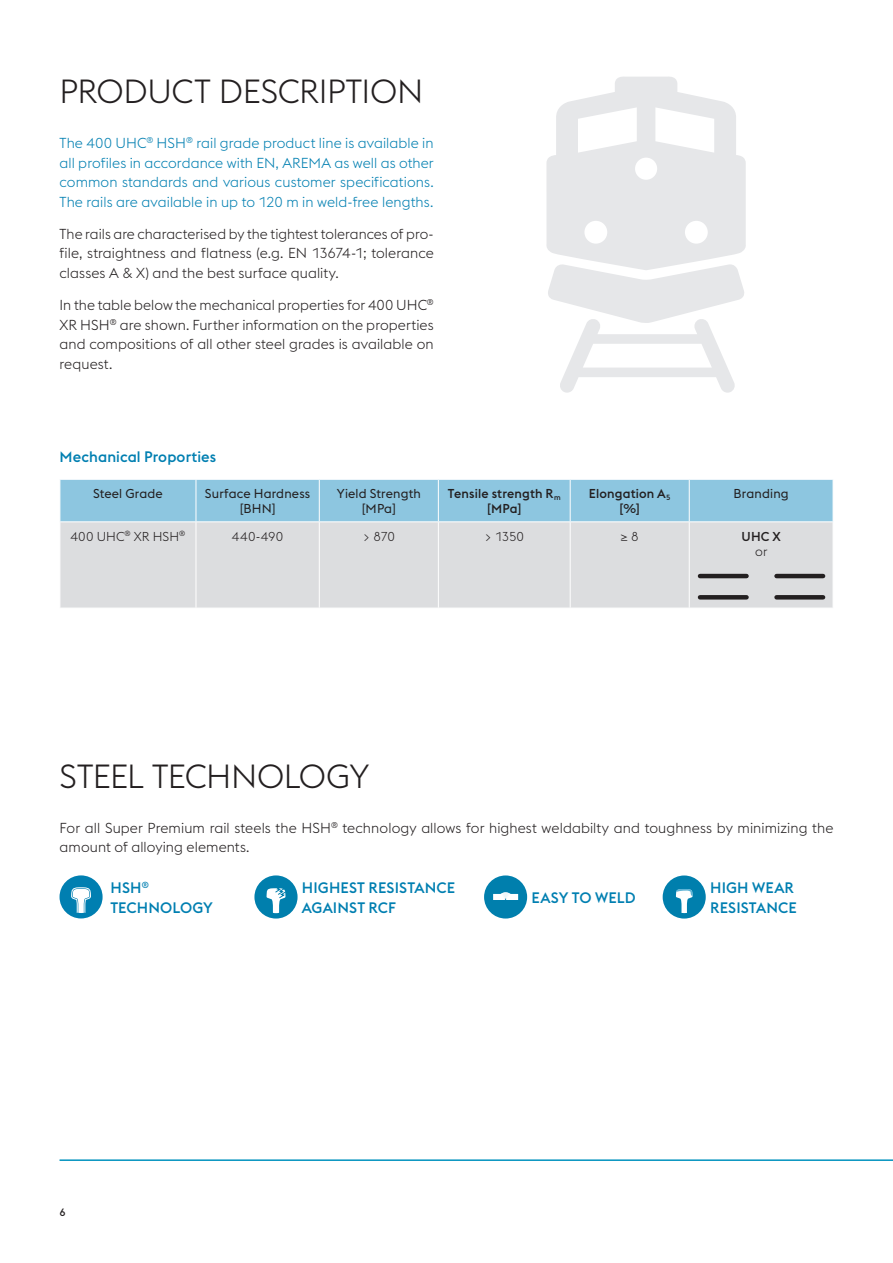
<style>
.page{position:relative;width:893px;height:1263px;background:#fff}
.page>*{position:absolute;margin:0;border:0;box-sizing:border-box;transform-origin:0 0}
.t1{font:300 33px "voestalpine";letter-spacing:-.015em;color:#231f20}
.t2{font:500 15px/19.5px "voestalpine";letter-spacing:.01em;color:#007fb1}
.t3{font:300 14.25px/19.5px "voestalpine";letter-spacing:.005em;color:#231f20;text-align:justify}
.t4{font:300 14.25px/19.5px "voestalpine";letter-spacing:.005em;color:#007fb1;text-align:justify}
.t5{font:12.75px/15.3px "voestalpine";letter-spacing:.015em;color:#231f20;text-align:center}
.t6{font:500 12.75px/15.3px "voestalpine";letter-spacing:.01em;color:#231f20;text-align:center}
.t7{font:300 12.75px "voestalpine";letter-spacing:.01em;color:#231f20}
.t8{font:500 10.5px "voestalpine";color:#231f20}
</style>
<div class="page">
<div style="left:61px;top:480px;width:772px;height:41px;background:#8dc6e0"></div>
<div style="left:61px;top:522px;width:772px;height:86px;background:#dcdddf"></div>
<hr style="left:319px;top:480px;width:1px;height:41px;background:#fff">
<hr style="left:438px;top:480px;width:1px;height:41px;background:#fff">
<hr style="left:570px;top:480px;width:1px;height:41px;background:#fff">
<hr style="left:689px;top:480px;width:1px;height:41px;background:#fff">
<hr style="left:319px;top:522px;width:1px;height:86px;background:#fff">
<hr style="left:438px;top:522px;width:1px;height:86px;background:#fff">
<hr style="left:570px;top:522px;width:1px;height:86px;background:#fff">
<hr style="left:689px;top:522px;width:1px;height:86px;background:#fff">
<hr style="left:196px;top:480px;width:1px;height:41px;background:#fff">
<hr style="left:196px;top:522px;width:1px;height:86px;background:#fff">
<hr style="left:700px;top:574px;width:46px;height:4px;background:#231f20">
<hr style="left:776px;top:574px;width:47px;height:4px;background:#231f20">
<hr style="left:700px;top:595px;width:46px;height:4px;background:#231f20">
<hr style="left:776px;top:595px;width:47px;height:4px;background:#231f20">
<div style="left:60px;top:875px;width:43px;height:43px;background:#007fb1;border-radius:50%"></div>
<svg style="left:71px;top:887px;width:20px;height:26px"></svg>
<div style="left:254px;top:875px;width:44px;height:43px;background:#007fad;border-radius:50%"></div>
<svg style="left:260px;top:888px;width:32px;height:25px"></svg>
<div style="left:484px;top:875px;width:43px;height:43px;background:#007fad;border-radius:50%"></div>
<svg style="left:493px;top:892px;width:25px;height:8px"></svg>
<div style="left:663px;top:875px;width:43px;height:43px;background:#007fad;border-radius:50%"></div>
<svg style="left:676px;top:889px;width:17px;height:24px"></svg>
<svg style="left:546px;top:76px;width:200px;height:317px"></svg>
<hr style="left:60px;top:1159px;width:833px;height:2px;background:#0092bf">
<h1 class="t1" style="left:60px;top:73px;width:365px">PRODUCT DESCRIPTION</h1>
<p class="t4" style="left:60px;top:133px;width:376px">The 400 UHC<sup>®</sup> HSH<sup>®</sup> rail grade product line is available in all profiles in accordance with EN, AREMA as well as other common standards and various customer specifications.<br>The rails are available in up to 120 m in weld-free lengths.</p>
<p class="t3" style="left:60px;top:224px;width:376px">The rails are characterised by the tightest tolerances of pro&shy;file, straightness and flatness (e.g. EN 13674-1; tolerance classes A &amp; X) and the best surface quality.</p>
<p class="t3" style="left:60px;top:295px;width:376px">In the table below the mechanical properties for 400 UHC<sup>® </sup>XR HSH<sup>®</sup> are shown. Further information on the properties and compositions of all other steel grades is available on request.</p>
<p class="t2" style="left:60px;top:447px;width:158px">Mechanical Proporties</p>
<p class="t5" style="left:93px;top:486px;width:71px">Steel Grade</p>
<p class="t5" style="left:205px;top:486px;width:107px">Surface Hardness [BHN]</p>
<p class="t5" style="left:337px;top:486px;width:86px">Yield Strength [MPa]</p>
<p class="t6" style="left:448px;top:486px;width:114px">Tensile strength R<sub>m </sub>[MPa]</p>
<p class="t6" style="left:589px;top:486px;width:83px">Elongation A<sub>5 </sub>[%]</p>
<p class="t5" style="left:734px;top:486px;width:57px">Branding</p>
<p class="t7" style="left:70px;top:529px;width:117px">400 UHC<sup>®</sup> XR HSH<sup>®</sup></p>
<p class="t7" style="left:232px;top:529px;width:53px">440-490</p>
<p class="t7" style="left:363px;top:529px;width:34px">&gt; 870</p>
<p class="t7" style="left:484px;top:529px;width:41px">&gt; 1350</p>
<p class="t7" style="left:621px;top:529px;width:20px">≥ 8</p>
<p class="t6" style="left:741px;top:528px;width:41px">UHC X</p>
<p class="t7" style="left:755px;top:544px;width:14px">or</p>
<h1 class="t1" style="left:60px;top:757px;width:311px">STEEL TECHNOLOGY</h1>
<p class="t3" style="left:60px;top:818px;width:775px">For all Super Premium rail steels the HSH<sup>®</sup> technology allows for highest weldabilty and toughness by minimizing the amount of alloying elements.</p>
<p class="t2" style="left:111px;top:878px;width:104px">HSH<sup>®<br></sup>TECHNOLOGY</p>
<p class="t2" style="left:302px;top:878px;width:155px">HIGHEST RESISTANCE<br>AGAINST RCF</p>
<p class="t2" style="left:531px;top:888px;width:106px">EASY TO WELD</p>
<p class="t2" style="left:710px;top:878px;width:88px">HIGH WEAR<br>RESISTANCE</p>
<p class="t8" style="left:60px;top:1206px;width:8px">6</p>
</div>
